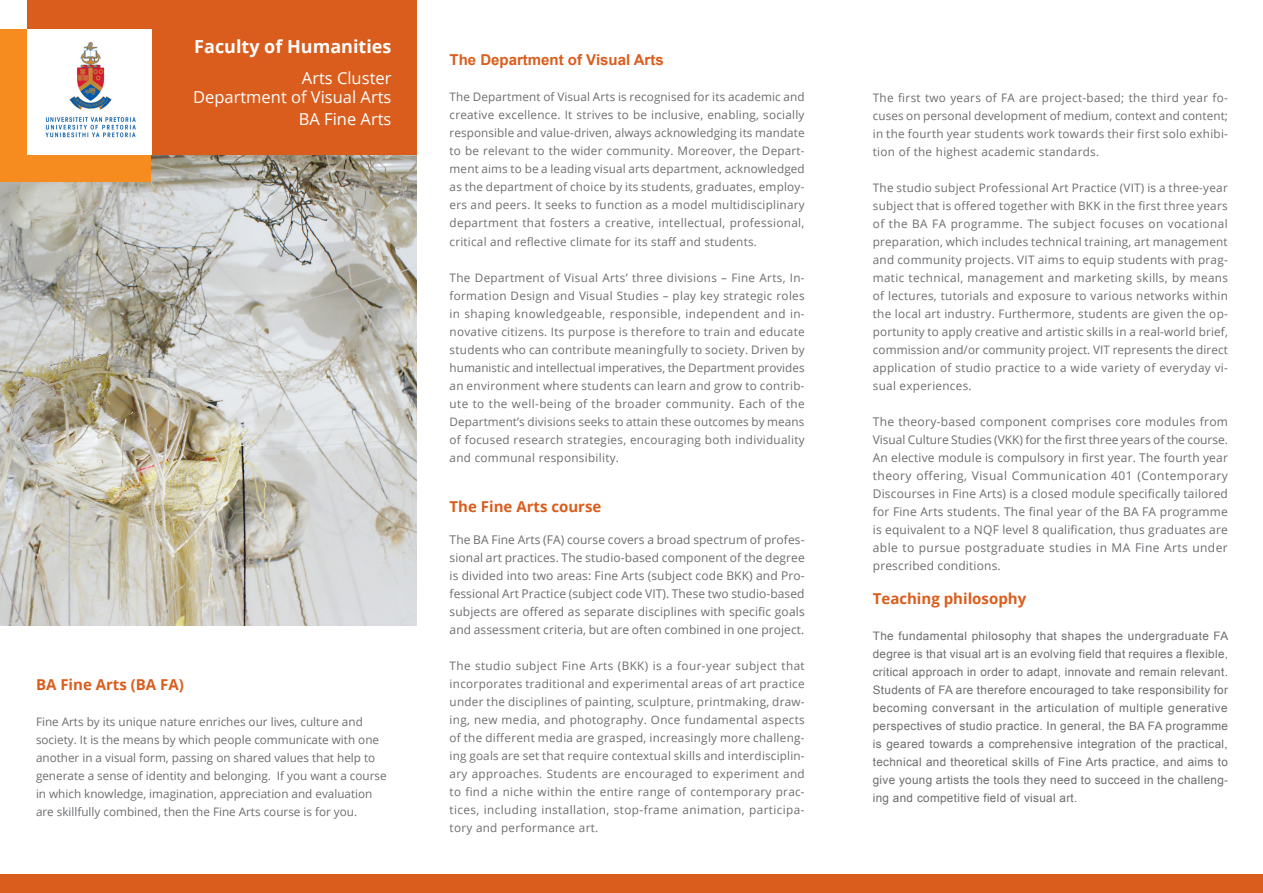
<style>
.page{position:relative;width:1263px;height:893px;background:#fff}
.page>*{position:absolute;margin:0;border:0;box-sizing:border-box;transform-origin:0 0}
.t1{font:700 18px "Open Sans";color:#fff}
.t2{font:16.5px "Open Sans";color:#fff}
.headings{font:700 15px "Open Sans";color:#da5d1d}
.headings-2{font:700 15px "Arial";color:#da5d1d}
.body{font:12px/18px "Open Sans";letter-spacing:.01em;color:#6c6d70;text-align:justify}
.body-2{font:11.7px/18px "Open Sans";color:#6c6d70;text-align:justify}
.body-3{font:11.7px/18px "Arial";letter-spacing:.03em;color:#6c6d70;text-align:justify}
</style>
<div class="page">
<img style="left:0;top:154px;width:417px;height:471px">
<div style="left:0;top:29px;width:27px;height:144px;background:#f68b1f"></div>
<div style="left:27px;top:0;width:390px;height:29px;background:#da5d1d"></div>
<div style="left:0;top:154px;width:150px;height:27px;background:#f68b1f"></div>
<div style="left:150px;top:0;width:267px;height:154px;background:#da5d1d"></div>
<div style="left:0;top:875px;width:1263px;height:18px;background:#da5d1d"></div>
<img style="left:45px;top:29px;width:107px;height:125px">
<p class="t1" style="left:194px;top:34px;width:199px">Faculty of Humanities</p>
<p class="t2" style="left:302px;top:66px;width:91px">Arts Cluster</p>
<p class="t2" style="left:193px;top:86px;width:200px">Department of Visual Arts</p>
<p class="t2" style="left:299px;top:108px;width:94px">BA Fine Arts</p>
<p class="headings" style="left:36px;top:674px;width:149px">BA Fine Arts (BA FA)</p>
<p class="body-2" style="left:36px;top:712px;width:352px;text-align:left">Fine Arts by its unique nature enriches our lives, culture and society. It is the means by which people communicate with one another in a visual form, passing on shared values that help to generate a sense of identity and belonging. If you want a course in which knowledge, imagination, appreciation and evaluation are skillfully combined, then the Fine Arts course is for you.</p>
<p class="headings-2" style="left:450px;top:50px;width:216px">The Department of Visual Arts</p>
<p class="body-2" style="left:450px;top:88px;width:357px">The Department of Visual Arts is recognised for its academic and creative excellence. It strives to be inclusive, enabling, socially responsible and value-driven, always acknowledging its mandate to be relevant to the wider community. Moreover, the Depart&shy;ment aims to be a leading visual arts department, acknowledged as the department of choice by its students, graduates, employ&shy;ers and peers. It seeks to function as a model multidisciplinary department that fosters a creative, intellectual, professional, critical and reflective climate for its staff and students.</p>
<p class="body-2" style="left:450px;top:268px;width:357px">The Department of Visual Arts’ three divisions – Fine Arts, In&shy;formation Design and Visual Studies – play key strategic roles in shaping knowledgeable, responsible, independent and in&shy;novative citizens. Its purpose is therefore to train and educate students who can contribute meaningfully to society. Driven by humanistic and intellectual imperatives, the Department provides an environment where students can learn and grow to contrib&shy;ute to the well-being of the broader community. Each of the Department’s divisions seeks to attain these outcomes by means of focused research strategies, encouraging both individuality and communal responsibility.</p>
<p class="headings" style="left:450px;top:496px;width:153px">The Fine Arts course</p>
<p class="body" style="left:450px;top:531px;width:357px">The BA Fine Arts (FA) course covers a broad spectrum of profes&shy;sional art practices. The studio-based component of the degree is divided into two areas: Fine Arts (subject code BKK) and Pro&shy;fessional Art Practice (subject code VIT). These two studio-based subjects are offered as separate disciplines with specific goals and assessment criteria, but are often combined in one project.</p>
<p class="body-2" style="left:450px;top:657px;width:357px">The studio subject Fine Arts (BKK) is a four-year subject that incorporates traditional and experimental areas of art practice under the disciplines of painting, sculpture, printmaking, draw&shy;ing, new media, and photography. Once fundamental aspects of the different media are grasped, increasingly more challeng&shy;ing goals are set that require contextual skills and interdisciplin&shy;ary approaches. Students are encouraged to experiment and to find a niche within the entire range of contemporary prac&shy;tices, including installation, stop-frame animation, participa&shy;tory and performance art.</p>
<p class="body-2" style="left:873px;top:88px;width:357px">The first two years of FA are project-based; the third year fo&shy;cuses on personal development of medium, context and content; in the fourth year students work towards their first solo exhibi&shy;tion of the highest academic standards.</p>
<p class="body-2" style="left:873px;top:178px;width:357px">The studio subject Professional Art Practice (VIT) is a three-year subject that is offered together with BKK in the first three years of the BA FA programme. The subject focuses on vocational preparation, which includes technical training, art management and community projects. VIT aims to equip students with prag&shy;matic technical, management and marketing skills, by means of lectures, tutorials and exposure to various networks within the local art industry. Furthermore, students are given the op&shy;portunity to apply creative and artistic skills in a real-world brief, commission and/or community project. VIT represents the direct application of studio practice to a wide variety of everyday vi&shy;sual experiences.</p>
<p class="body" style="left:873px;top:412px;width:357px">The theory-based component comprises core modules from Visual Culture Studies (VKK) for the first three years of the course.<br>An elective module is compulsory in first year. The fourth year theory offering, Visual Communication 401 (Contemporary Discourses in Fine Arts) is a closed module specifically tailored for Fine Arts students. The final year of the BA FA programme is equivalent to a NQF level 8 qualification, thus graduates are able to pursue postgraduate studies in MA Fine Arts under prescribed conditions.</p>
<p class="headings" style="left:873px;top:588px;width:155px">Teaching philosophy</p>
<p class="body-3" style="left:873px;top:627px;width:357px">The fundamental philosophy that shapes the undergraduate FA degree is that visual art is an evolving field that requires a flexible, critical approach in order to adapt, innovate and remain relevant.<br>Students of FA are therefore encouraged to take responsibility for becoming conversant in the articulation of multiple generative perspectives of studio practice. In general, the BA FA programme is geared towards a comprehensive integration of the practical, technical and theoretical skills of Fine Arts practice, and aims to give young artists the tools they need to succeed in the challeng&shy;ing and competitive field of visual art.</p>
</div>
